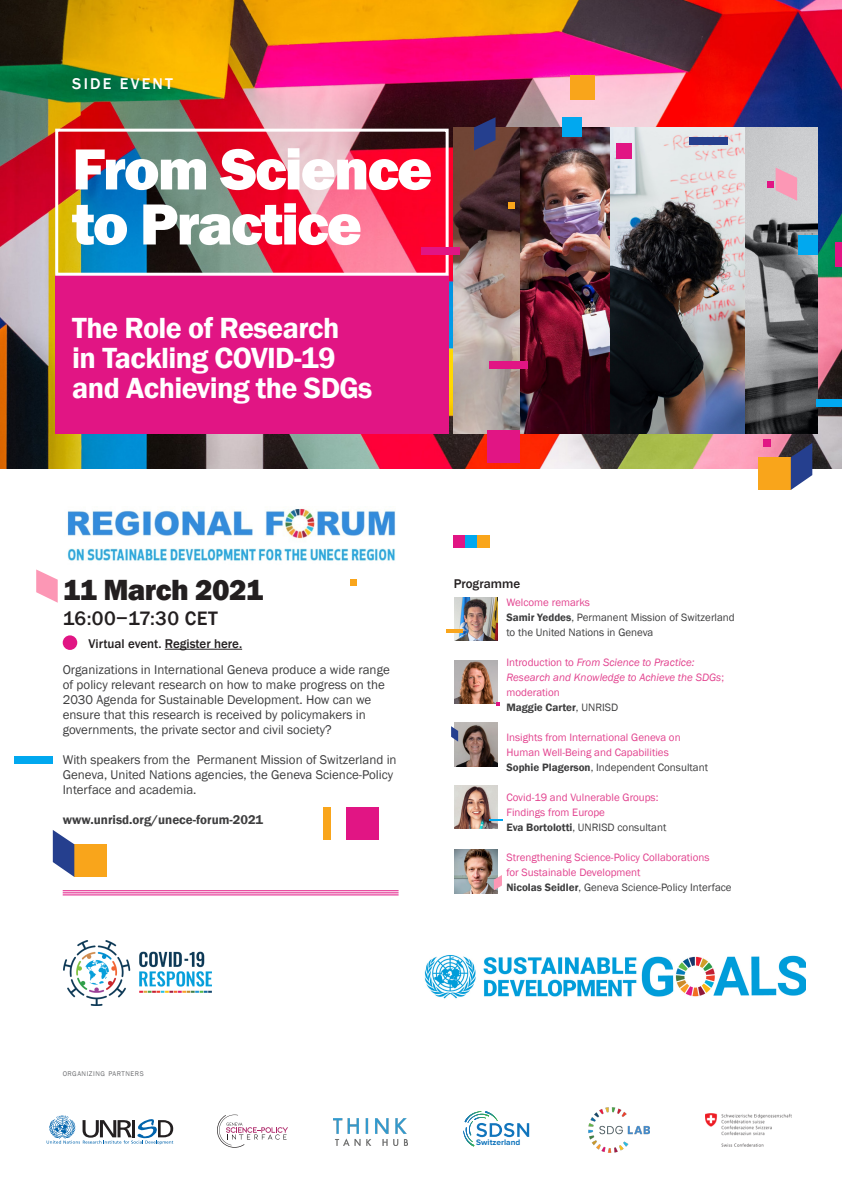
<style>
.page{position:relative;width:842px;height:1191px;background:#fff}
.page>*{position:absolute;margin:0;border:0;box-sizing:border-box;transform-origin:0 0}
.t1{font:800 60px/55px "Franklin Gothic";letter-spacing:-.03em;color:#fff}
.t2{font:600 30px/30px "Franklin Gothic";letter-spacing:-.02em;color:#fff}
.t3{font:800 30px "Franklin Gothic";letter-spacing:-.02em;color:#231f20}
.t4{font:500 20px "Franklin Gothic";letter-spacing:.02em;color:#231f20}
.t5{font:500 16px "Franklin Gothic";letter-spacing:.14em;color:#fff}
.t6{font:13px/15px "Franklin Gothic";color:#3e3e3f}
.t7{font:500 13px "Franklin Gothic";color:#231f20}
.t8{font:600 13px "Franklin Gothic";color:#3e3e3f}
.t9{font:11px/15px "Franklin Gothic";color:#e2428e}
.t10{font:11px/15px "Franklin Gothic";color:#3e3e3f}
.t11{font:italic 11px/15px "Franklin Gothic";color:#e2428e}
.t12{font:600 11px "Franklin Gothic";color:#3e3e3f}
.t13{font:700 8.3px "Proxima Nova";color:#1175bc}
.t14{font:7px "Franklin Gothic";letter-spacing:.07em;color:#6c6d70}
.s1{font-weight:600}
.s2{font-style:normal}
.s3{font-weight:400}
</style>
<div class="page">
<img style="left:0;top:0;width:842px;height:468px">
<img style="left:610px;top:127px;width:136px;height:306px">
<hr style="left:165px;top:649px;width:77px;height:1px;background:#231f20">
<img style="left:67px;top:509px;width:329px;height:52px">
<div style="left:63px;top:635px;width:14px;height:15px;background:#e11584;border-radius:50%"></div>
<hr style="left:63px;top:890px;width:336px;height:1px;background:#e11584">
<hr style="left:63px;top:892px;width:336px;height:1px;background:#e11584">
<hr style="left:63px;top:894px;width:336px;height:1px;background:#e11584">
<svg style="left:47px;top:1115px;width:126px;height:29px"></svg>
<svg style="left:217px;top:1114px;width:71px;height:33px"></svg>
<img style="left:333px;top:1118px;width:74px;height:27px">
<svg style="left:463px;top:1111px;width:66px;height:35px"></svg>
<img style="left:588px;top:1107px;width:62px;height:45px">
<img style="left:746px;top:127px;width:71px;height:306px">
<div style="left:55px;top:274px;width:394px;height:159px;background:#e11584"></div>
<img style="left:454px;top:127px;width:156px;height:306px">
<div style="left:55px;top:129px;width:394px;height:147px;border:3px solid #fff"></div>
<img style="left:424px;top:955px;width:382px;height:44px">
<div style="left:487px;top:430px;width:32px;height:33px;background:#e11584"></div>
<div style="left:836px;top:242px;width:6px;height:25px;background:#e11584"></div>
<div style="left:798px;top:235px;width:19px;height:19px;background:#01a8ef"></div>
<div style="left:617px;top:143px;width:15px;height:15px;background:#e11584"></div>
<div style="left:763px;top:439px;width:7px;height:8px;background:#e11584"></div>
<div style="left:454px;top:535px;width:12px;height:12px;background:#e11584"></div>
<div style="left:489px;top:361px;width:39px;height:8px;background:#e11584"></div>
<div style="left:689px;top:137px;width:39px;height:7px;background:#253f8e"></div>
<div style="left:816px;top:399px;width:26px;height:8px;background:#01a8ef"></div>
<div style="left:758px;top:457px;width:33px;height:33px;background:#f9a51b"></div>
<div style="left:570px;top:75px;width:25px;height:24px;background:#f9a51b"></div>
<div style="left:563px;top:118px;width:19px;height:19px;background:#01a8ef"></div>
<svg style="left:509px;top:202px;width:6px;height:6px"></svg>
<svg style="left:474px;top:117px;width:21px;height:33px"></svg>
<svg style="left:791px;top:443px;width:21px;height:47px"></svg>
<svg style="left:768px;top:167px;width:29px;height:34px"></svg>
<div style="left:466px;top:535px;width:12px;height:12px;background:#01a8ef"></div>
<div style="left:478px;top:535px;width:12px;height:12px;background:#f9a51b"></div>
<div style="left:346px;top:807px;width:32px;height:33px;background:#e11584"></div>
<div style="left:421px;top:247px;width:39px;height:7px;background:#e11584"></div>
<div style="left:14px;top:756px;width:39px;height:7px;background:#01a8ef"></div>
<div style="left:74px;top:844px;width:33px;height:33px;background:#f9a51b"></div>
<svg style="left:350px;top:579px;width:6px;height:6px"></svg>
<div style="left:323px;top:807px;width:8px;height:33px;background:#f9a51b"></div>
<svg style="left:53px;top:830px;width:21px;height:47px"></svg>
<svg style="left:36px;top:569px;width:22px;height:33px"></svg>
<img style="left:64px;top:940px;width:147px;height:65px">
<img style="left:455px;top:597px;width:43px;height:44px">
<img style="left:455px;top:660px;width:43px;height:43px">
<img style="left:455px;top:723px;width:43px;height:43px">
<img style="left:455px;top:785px;width:43px;height:44px">
<img style="left:455px;top:849px;width:43px;height:44px">
<hr style="left:446px;top:629px;width:17px;height:4px;background:#f9a51b">
<svg style="left:496px;top:701px;width:4px;height:4px"></svg>
<svg style="left:451px;top:726px;width:7px;height:15px"></svg>
<svg style="left:489px;top:819px;width:14px;height:1px"></svg>
<svg style="left:494px;top:875px;width:8px;height:15px"></svg>
<img style="left:705px;top:1113px;width:87px;height:34px">
<p class="t5" style="left:72px;top:74px;width:102px">SIDE EVENT</p>
<p class="t1" style="left:72px;top:142px;width:361px">From Science to Practice</p>
<p class="t2" style="left:72px;top:313px;width:302px">The Role of Research<br>in Tackling COVID-19 and Achieving the SDGs</p>
<p class="t3" style="left:63px;top:571px;width:202px">11 March 2021</p>
<p class="t4" style="left:63px;top:606px;width:157px">16:00−17:30 CET</p>
<p class="t7" style="left:89px;top:636px;width:155px">Virtual event. Register here.</p>
<p class="t6" style="left:63px;top:662px;width:329px">Organizations in International Geneva produce a wide range of policy relevant research on how to make progress on the 2030 Agenda for Sustainable Development. How can we ensure that this research is received by policymakers in governments, the private sector and civil society?</p>
<p class="t6" style="left:63px;top:752px;width:335px">With speakers from the Permanent Mission of Switzerland in<br>Geneva, United Nations agencies, the Geneva Science-Policy<br>Interface and academia.</p>
<p class="t8" style="left:63px;top:812px;width:202px">www.unrisd.org/unece-forum-2021</p>
<p class="t7" style="left:454px;top:576px;width:68px">Programme</p>
<p class="t9" style="left:506px;top:595px;width:85px">Welcome remarks</p>
<p class="t10" style="left:506px;top:610px;width:230px"><span class="s1">Samir Yeddes</span>, Permanent Mission of Switzerland to the United Nations in Geneva</p>
<p class="t11" style="left:506px;top:655px;width:219px"><span class="s2">Introduction to</span> From Science to Practice:<br>Research and Knowledge to Achieve the SDGs<span class="s2">; moderation</span></p>
<p class="t12" style="left:506px;top:700px;width:113px">Maggie Carter<span class="s3">, UNRISD</span></p>
<p class="t9" style="left:506px;top:730px;width:176px">Insights from International Geneva on<br>Human Well-Being and Capabilities</p>
<p class="t10" style="left:506px;top:760px;width:203px"><span class="s1">Sophie Plagerson</span>, Independent Consultant</p>
<p class="t9" style="left:506px;top:790px;width:154px">Covid-19 and Vulnerable Groups:<br>Findings from Europe</p>
<p class="t10" style="left:506px;top:820px;width:162px"><span class="s1">Eva Bortolotti</span>, UNRISD consultant</p>
<p class="t9" style="left:506px;top:850px;width:205px">Strengthening Science-Policy Collaborations for Sustainable Development</p>
<p class="t10" style="left:506px;top:880px;width:227px"><span class="s1">Nicolas Seidler</span>, Geneva Science-Policy Interface</p>
<p class="t14" style="left:63px;top:1069px;width:83px">ORGANIZING PARTNERS</p>
<p class="t13" style="left:476px;top:1137px;width:46px">Switzerland</p>
</div>
